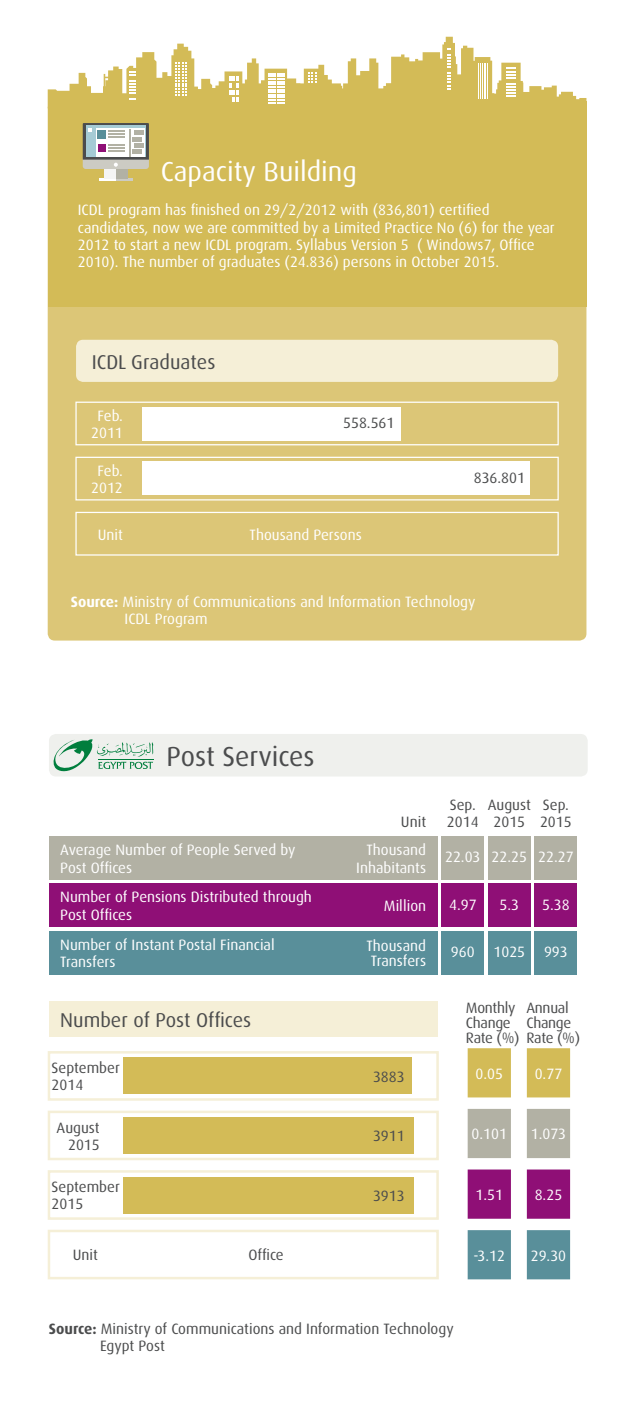
<style>
.page{position:relative;width:638px;height:1418px;background:#fff}
.page>*{position:absolute;margin:0;border:0;box-sizing:border-box;transform-origin:0 0}
.t1{font:27.5px "Dax";color:#fff}
.t2{font:27.5px "Dax";color:#4b4c4d}
.t3{font:20px "Dax";color:#4b4c4d}
.t4{font:15px/17.2px "Dax";color:#fff}
.t5{font:15px/17.5px "Dax";color:#4b4c4d}
.t6{font:15px/15px "Dax";letter-spacing:-.02em;color:#4b4c4d}
.s1{font-weight:700}
</style>
<div class="page">
<div style="left:123px;top:1176px;width:291px;height:37px;background:#d3bb57"></div>
<div style="left:123px;top:1116px;width:290px;height:37px;background:#d3bb57"></div>
<div style="left:123px;top:1057px;width:288px;height:37px;background:#d3bb57"></div>
<div style="left:48px;top:1170px;width:391px;height:49px;border:2px solid #f5efd7"></div>
<div style="left:49px;top:883px;width:388px;height:44px;background:#8f0f76"></div>
<div style="left:49px;top:734px;width:539px;height:42px;background:#eff0ed;border-radius:7px"></div>
<div style="left:49px;top:836px;width:388px;height:43px;background:#b2b1a4"></div>
<div style="left:441px;top:836px;width:43px;height:43px;background:#b2b1a4"></div>
<div style="left:488px;top:836px;width:42px;height:43px;background:#b2b1a4"></div>
<div style="left:534px;top:836px;width:43px;height:43px;background:#b2b1a4"></div>
<div style="left:441px;top:883px;width:43px;height:44px;background:#8f0f76"></div>
<div style="left:488px;top:883px;width:42px;height:44px;background:#8f0f76"></div>
<div style="left:534px;top:883px;width:43px;height:44px;background:#8f0f76"></div>
<div style="left:49px;top:930px;width:388px;height:44px;background:#598f9a"></div>
<div style="left:441px;top:930px;width:43px;height:44px;background:#598f9a"></div>
<div style="left:488px;top:930px;width:42px;height:44px;background:#598f9a"></div>
<div style="left:534px;top:930px;width:43px;height:44px;background:#598f9a"></div>
<div style="left:527px;top:1048px;width:43px;height:49px;background:#d3bb57"></div>
<div style="left:527px;top:1108px;width:43px;height:50px;background:#b2b1a4"></div>
<div style="left:527px;top:1169px;width:43px;height:49px;background:#8f0f76"></div>
<div style="left:527px;top:1230px;width:43px;height:49px;background:#598f9a"></div>
<div style="left:468px;top:1048px;width:43px;height:49px;background:#d3bb57"></div>
<div style="left:468px;top:1108px;width:43px;height:50px;background:#b2b1a4"></div>
<div style="left:468px;top:1169px;width:43px;height:49px;background:#8f0f76"></div>
<div style="left:468px;top:1230px;width:43px;height:49px;background:#598f9a"></div>
<div style="left:49px;top:1001px;width:388px;height:35px;background:#f5efd7"></div>
<div style="left:48px;top:1229px;width:391px;height:50px;border:2px solid #f5efd7"></div>
<div style="left:48px;top:1051px;width:391px;height:49px;border:2px solid #f5efd7"></div>
<div style="left:48px;top:1110px;width:391px;height:50px;border:2px solid #f5efd7"></div>
<svg style="left:53px;top:739px;width:100px;height:33px"></svg>
<div style="left:48px;top:101px;width:538px;height:539px;background:#dcc677;border-radius:7px"></div>
<div style="left:48px;top:101px;width:538px;height:206px;background:#d3bb57"></div>
<svg style="left:48px;top:37px;width:538px;height:67px"></svg>
<svg style="left:308px;top:73px;width:9px;height:10px"></svg>
<svg style="left:175px;top:62px;width:12px;height:34px"></svg>
<svg style="left:129px;top:71px;width:6px;height:29px"></svg>
<svg style="left:506px;top:68px;width:10px;height:29px"></svg>
<svg style="left:447px;top:48px;width:4px;height:41px"></svg>
<svg style="left:229px;top:76px;width:10px;height:26px"></svg>
<hr style="left:478px;top:64px;width:1px;height:35px;background:#fff">
<hr style="left:480px;top:64px;width:1px;height:35px;background:#fff">
<hr style="left:482px;top:64px;width:1px;height:35px;background:#fff">
<hr style="left:484px;top:64px;width:1px;height:35px;background:#fff">
<hr style="left:485px;top:64px;width:1px;height:35px;background:#fff">
<hr style="left:487px;top:64px;width:1px;height:35px;background:#fff">
<svg style="left:268px;top:73px;width:17px;height:30px"></svg>
<div style="left:76px;top:340px;width:482px;height:42px;background:#f5efd7;border-radius:7px"></div>
<svg style="left:75px;top:401px;width:484px;height:45px"></svg>
<div style="left:142px;top:407px;width:259px;height:34px;background:#fff"></div>
<svg style="left:75px;top:456px;width:484px;height:45px"></svg>
<div style="left:142px;top:460px;width:387px;height:34px;background:#fff"></div>
<svg style="left:75px;top:511px;width:484px;height:45px"></svg>
<div style="left:105px;top:169px;width:11px;height:10px;background:#f5f5f4"></div>
<svg style="left:99px;top:179px;width:34px;height:2px"></svg>
<div style="left:116px;top:169px;width:11px;height:10px;background:#b2b1a4"></div>
<svg style="left:83px;top:123px;width:66px;height:46px;background:#b6bbbb"></svg>
<h1 class="t1" style="left:161px;top:156px;width:198px">Capacity Building</h1>
<p class="t4" style="left:78px;top:202px;width:478px">ICDL program has finished on 29/2/2012 with (836,801) certified candidates, now we are committed by a Limited Practice No (6) for the year 2012 to start a new ICDL program. Syllabus Version 5 ( Windows7, Office 2010). The number of graduates (24.836) persons in October 2015.</p>
<h2 class="t3" style="left:92px;top:350px;width:125px">ICDL Graduates</h2>
<p class="t4" style="left:91px;top:407px;width:33px;text-align:center">Feb.<br>2011</p>
<p class="t5" style="left:343px;top:414px;width:53px">558.561</p>
<p class="t4" style="left:91px;top:462px;width:33px;text-align:center">Feb.<br>2012</p>
<p class="t4" style="left:98px;top:526px;width:27px">Unit</p>
<p class="t4" style="left:250px;top:526px;width:114px">Thousand Persons</p>
<p class="t5" style="left:474px;top:469px;width:53px">836.801</p>
<p class="t4" style="left:125px;top:593px;width:352px;text-indent:-54px"><span class="s1">Source:</span> Ministry of Communications and Information Technology<br>ICDL Program</p>
<h1 class="t2" style="left:167px;top:741px;width:149px">Post Services</h1>
<p class="t4" style="left:60px;top:841px;width:237px">Average Number of People Served by<br>Post Offices</p>
<p class="t4" style="left:60px;top:888px;width:253px">Number of Pensions Distributed through<br>Post Offices</p>
<p class="t4" style="left:60px;top:935px;width:216px">Number of Instant Postal Financial<br>Transfers</p>
<h2 class="t3" style="left:60px;top:1008px;width:192px">Number of Post Offices</h2>
<p class="t5" style="left:401px;top:813px;width:27px">Unit</p>
<p class="t4" style="left:356px;top:841px;width:71px;text-align:right">Thousand<br>Inhabitants</p>
<p class="t4" style="left:384px;top:897px;width:44px">Million</p>
<p class="t4" style="left:366px;top:938px;width:61px;line-height:15px">Thousand<br>Transfers</p>
<p class="t5" style="left:52px;top:1059px;width:70px">September<br>2014</p>
<p class="t5" style="left:57px;top:1118px;width:45px;text-align:right">August<br>2015</p>
<p class="t5" style="left:373px;top:1127px;width:33px">3911</p>
<p class="t5" style="left:373px;top:1067px;width:33px">3883</p>
<p class="t5" style="left:52px;top:1177px;width:70px">September<br>2015</p>
<p class="t5" style="left:73px;top:1246px;width:27px">Unit</p>
<p class="t5" style="left:248px;top:1246px;width:37px">Office</p>
<p class="t5" style="left:373px;top:1186px;width:33px">3913</p>
<p class="t5" style="left:447px;top:796px;width:33px">Sep.<br>2014</p>
<p class="t5" style="left:488px;top:796px;width:45px;text-align:center">August<br>2015</p>
<p class="t5" style="left:540px;top:796px;width:33px">Sep.<br>2015</p>
<p class="t4" style="left:445px;top:848px;width:37px">22.03</p>
<p class="t4" style="left:449px;top:896px;width:29px">4.97</p>
<p class="t4" style="left:451px;top:943px;width:25px">960</p>
<p class="t4" style="left:491px;top:848px;width:37px">22.25</p>
<p class="t4" style="left:499px;top:896px;width:21px">5.3</p>
<p class="t4" style="left:493px;top:943px;width:33px">1025</p>
<p class="t4" style="left:538px;top:848px;width:37px">22.27</p>
<p class="t4" style="left:542px;top:896px;width:29px">5.38</p>
<p class="t4" style="left:544px;top:943px;width:25px">993</p>
<p class="t6" style="left:466px;top:1000px;width:55px">Monthly<br>Change<br>Rate (%)</p>
<p class="t6" style="left:526px;top:1000px;width:55px">Annual<br>Change<br>Rate (%)</p>
<p class="t4" style="left:475px;top:1064px;width:29px">0.05</p>
<p class="t4" style="left:535px;top:1064px;width:29px">0.77</p>
<p class="t4" style="left:471px;top:1125px;width:37px">0.101</p>
<p class="t4" style="left:531px;top:1125px;width:37px">1.073</p>
<p class="t4" style="left:475px;top:1186px;width:29px">1.51</p>
<p class="t4" style="left:535px;top:1186px;width:29px">8.25</p>
<p class="t4" style="left:473px;top:1246px;width:33px">-3.12</p>
<p class="t4" style="left:531px;top:1246px;width:37px">29.30</p>
<p class="t5" style="left:100px;top:1319px;width:355px;text-indent:-51px"><span class="s1">Source:</span> Ministry of Communications and Information Technology<br>Egypt Post</p>
</div>
